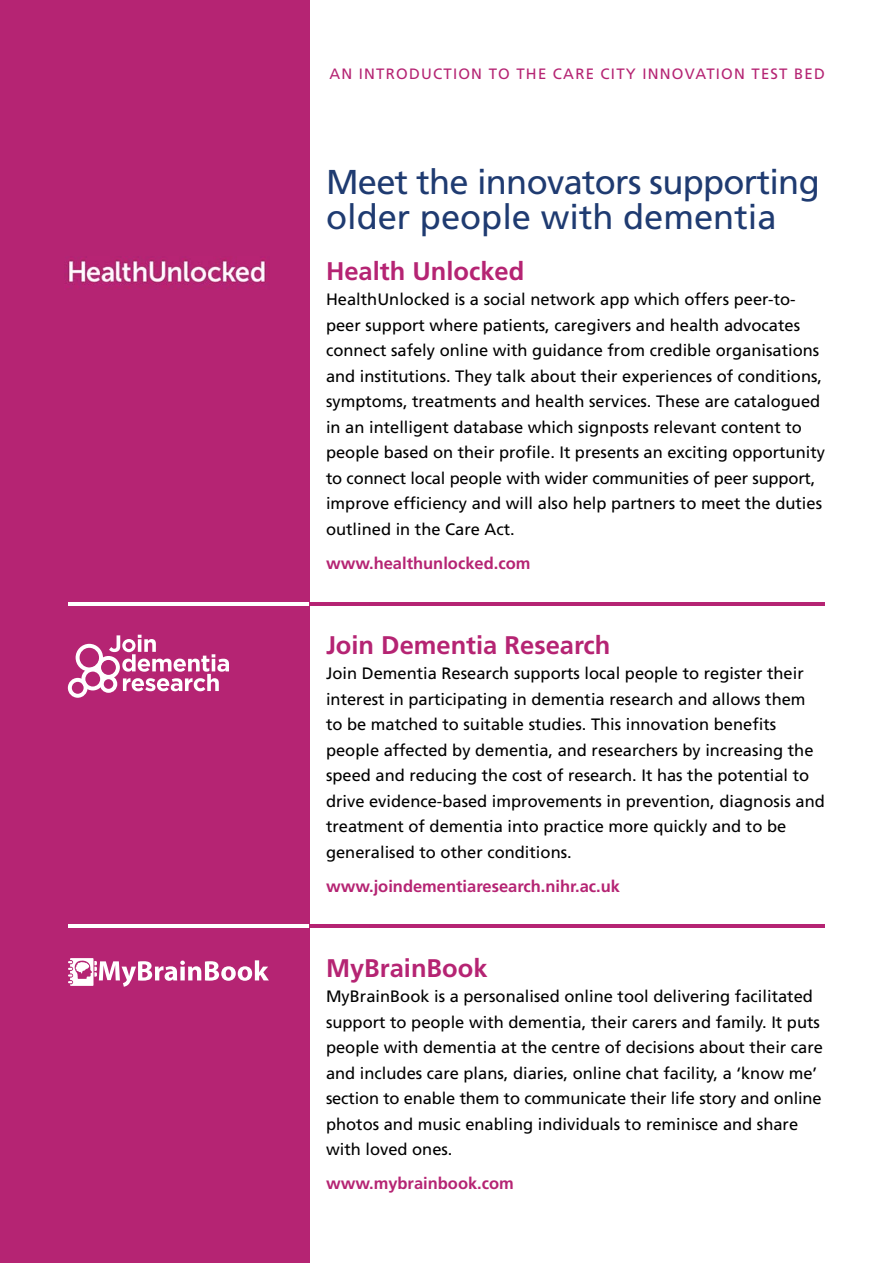
<style>
.page{position:relative;width:893px;height:1263px;background:#fff}
.page>*{position:absolute;margin:0;border:0;box-sizing:border-box;transform-origin:0 0}
.t1{font:34.5px/34.5px "Frutiger";letter-spacing:-.02em;color:#1f3b71}
.t2{font:700 25.5px "Frutiger";color:#b52473}
.t3{font:16.5px/25.5px "Frutiger";color:#000}
.t4{font:700 16.5px "Frutiger";color:#b52473}
.t5{font:15px "Frutiger";letter-spacing:.08em;color:#b52473}
</style>
<div class="page">
<div style="left:0;top:0;width:309px;height:1263px;background:#b52473"></div>
<hr style="left:68px;top:602px;width:757px;height:3px;background:#b52473">
<hr style="left:68px;top:602px;width:241px;height:3px;background:#fff">
<hr style="left:68px;top:924px;width:757px;height:3px;background:#b52473">
<hr style="left:68px;top:924px;width:241px;height:3px;background:#fff">
<img style="left:66px;top:258px;width:200px;height:30px">
<svg style="left:68px;top:635px;width:161px;height:63px"></svg>
<svg style="left:68px;top:958px;width:201px;height:29px"></svg>
<p class="t5" style="left:329px;top:64px;width:497px">AN INTRODUCTION TO THE CARE CITY INNOVATION TEST BED</p>
<h1 class="t1" style="left:326px;top:165px;width:495px">Meet the innovators supporting older people with dementia</h1>
<h2 class="t2" style="left:326px;top:256px;width:200px">Health Unlocked</h2>
<p class="t3" style="left:326px;top:287px;width:500px">HealthUnlocked is a social network app which offers peer-to&shy;peer support where patients, caregivers and health advocates connect safely online with guidance from credible organisations and institutions. They talk about their experiences of conditions, symptoms, treatments and health services. These are catalogued in an intelligent database which signposts relevant content to people based on their profile. It presents an exciting opportunity to connect local people with wider communities of peer support, improve efficiency and will also help partners to meet the duties outlined in the Care Act.</p>
<p class="t4" style="left:326px;top:553px;width:206px">www.healthunlocked.com</p>
<h2 class="t2" style="left:326px;top:630px;width:286px">Join Dementia Research</h2>
<p class="t3" style="left:326px;top:661px;width:500px">Join Dementia Research supports local people to register their interest in participating in dementia research and allows them to be matched to suitable studies. This innovation benefits people affected by dementia, and researchers by increasing the speed and reducing the cost of research. It has the potential to drive evidence-based improvements in prevention, diagnosis and treatment of dementia into practice more quickly and to be generalised to other conditions.</p>
<p class="t4" style="left:326px;top:876px;width:296px">www.joindementiaresearch.nihr.ac.uk</p>
<h2 class="t2" style="left:326px;top:953px;width:163px">MyBrainBook</h2>
<p class="t3" style="left:326px;top:984px;width:498px">MyBrainBook is a personalised online tool delivering facilitated support to people with dementia, their carers and family. It puts people with dementia at the centre of decisions about their care and includes care plans, diaries, online chat facility, a ‘know me’ section to enable them to communicate their life story and online photos and music enabling individuals to reminisce and share with loved ones.</p>
<p class="t4" style="left:326px;top:1174px;width:189px">www.mybrainbook.com</p>
</div>
